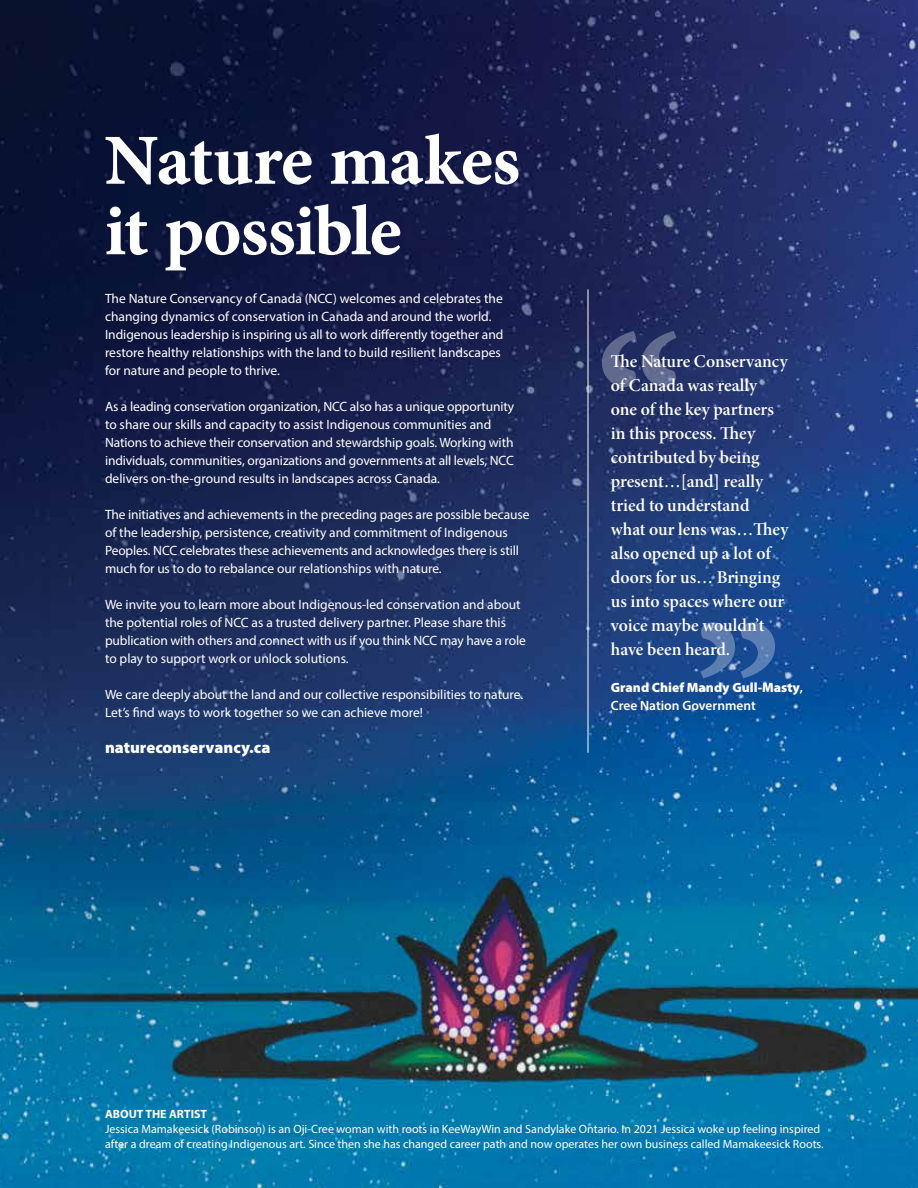
<style>
.page{position:relative;width:918px;height:1188px;background:#fff}
.page>*{position:absolute;margin:0;border:0;box-sizing:border-box;transform-origin:0 0}
.t1{font:72px/70.5px "Minion Pro Bold Capt";letter-spacing:-.02em;color:#fff}
.t2{font:18px/24px "Minion Pro Semibold Subh";color:#fff}
.t3{font:900 16.5px "Myriad Pro";color:#fff}
.t4{font:13.5px/18px "Myriad Pro";letter-spacing:-.005em;color:#fff}
.t5{font:900 13.5px/18px "Myriad Pro";color:#fff}
.t6{font:12px/15px "Myriad Pro";color:#fff}
.t7{font:700 12px "Myriad Pro";color:#fff}
.s1{font-weight:600}
</style>
<div class="page">
<img style="left:0;top:0;width:918px;height:1188px">
<svg style="left:602px;top:331px;width:74px;height:56px;background:#424c79"></svg>
<svg style="left:700px;top:622px;width:75px;height:56px;background:#3d65a2"></svg>
<hr style="left:588px;top:289px;width:1px;height:464px;background:#fff">
<h1 class="t1" style="left:104px;top:124px;width:418px">Nature makes it possible</h1>
<p class="t4" style="left:105px;top:289px;width:400px">The Nature Conservancy of Canada (NCC) welcomes and celebrates the changing dynamics of conservation in Canada and around the world.<br>Indigenous leadership is inspiring us all to work differently together and restore healthy relationships with the land to build resilient landscapes for nature and people to thrive.</p>
<p class="t4" style="left:105px;top:397px;width:411px">As a leading conservation organization, NCC also has a unique opportunity to share our skills and capacity to assist Indigenous communities and Nations to achieve their conservation and stewardship goals. Working with individuals, communities, organizations and governments at all levels, NCC delivers on-the-ground results in landscapes across Canada.</p>
<p class="t4" style="left:105px;top:505px;width:426px">The initiatives and achievements in the preceding pages are possible because of the leadership, persistence, creativity and commitment of Indigenous Peoples. NCC celebrates these achievements and acknowledges there is still much for us to do to rebalance our relationships with nature.</p>
<p class="t4" style="left:105px;top:595px;width:422px">We invite you to learn more about Indigenous-led conservation and about the potential roles of NCC as a trusted delivery partner. Please share this publication with others and connect with us if you think NCC may have a role to play to support work or unlock solutions.</p>
<p class="t4" style="left:105px;top:685px;width:420px">We care deeply about the land and our collective responsibilities to nature.<br>Let’s find ways to work together so we can achieve more!</p>
<p class="t3" style="left:105px;top:736px;width:167px">natureconservancy.ca</p>
<p class="t2" style="left:611px;top:350px;width:179px">The Nature Conservancy of Canada was really<br>one of the key partners in this process. They contributed by being present…[and] really tried to understand what our lens was…They also opened up a lot of doors for us… Bringing us into spaces where our voice maybe wouldn’t have been heard.</p>
<p class="t5" style="left:611px;top:678px;width:194px">Grand Chief Mandy Gull-Masty<span class="s1">,<br>Cree Nation Government</span></p>
<p class="t7" style="left:105px;top:1106px;width:104px">ABOUT THE ARTIST</p>
<p class="t6" style="left:105px;top:1122px;width:720px">Jessica Mamakeesick (Robinson) is an Oji-Cree woman with roots in KeeWayWin and Sandylake Ontario. In 2021 Jessica woke up feeling inspired after a dream of creating Indigenous art. Since then she has changed career path and now operates her own business called Mamakeesick Roots.</p>
</div>
